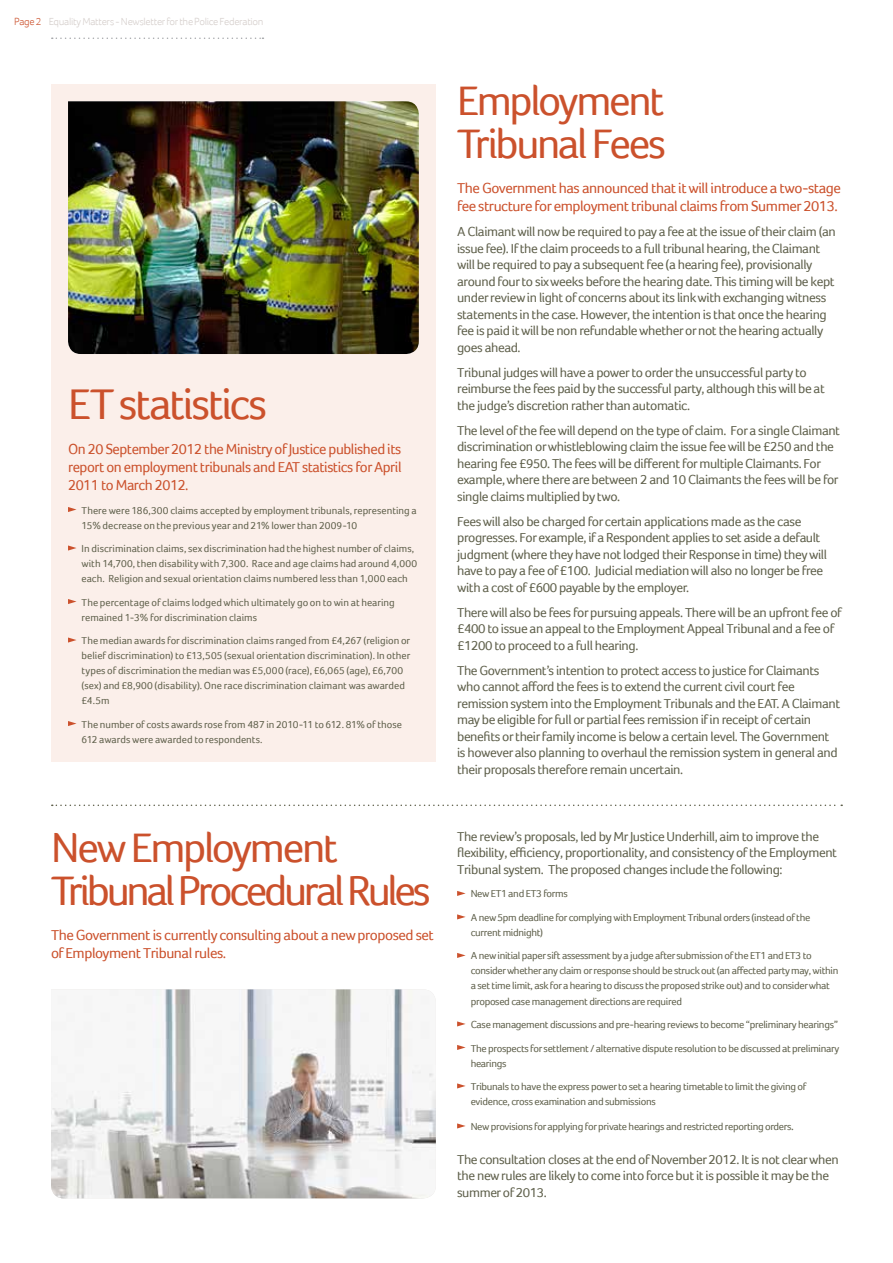
<style>
.page{position:relative;width:893px;height:1263px;background:#fff}
.page>*{position:absolute;margin:0;border:0;box-sizing:border-box;transform-origin:0 0}
.t1{font:45px "Foco";letter-spacing:-.055em;color:#cb512c}
.t2{font:43.2px/43.2px "Foco";letter-spacing:-.065em;color:#cb512c}
.t3{font:15px/18px "Foco";letter-spacing:-.03em;color:#cb512c}
.t4{font:13.5px/16.5px "Foco";letter-spacing:-.03em;color:#5f604b}
.t5{font:10.5px/15px "Foco";color:#5f604b}
.t6{font:10.5px/15px "Foco";letter-spacing:-.03em;color:#5f604b}
.t7{font:300 10.5px "Foco";letter-spacing:-.025em;color:#d4cdca}
.s1{color:#cb512c}
.s2{font-size:12px}
</style>
<div class="page">
<svg style="left:52px;top:38px;width:211px;height:1px"></svg>
<div style="left:51px;top:84px;width:385px;height:678px;background:#fbefea"></div>
<img style="left:68px;top:101px;width:351px;height:253px">
<svg style="left:68px;top:507px;width:9px;height:5px"></svg>
<svg style="left:68px;top:545px;width:9px;height:6px"></svg>
<svg style="left:68px;top:599px;width:9px;height:5px"></svg>
<svg style="left:68px;top:637px;width:9px;height:6px"></svg>
<svg style="left:68px;top:721px;width:9px;height:5px"></svg>
<svg style="left:52px;top:804px;width:790px;height:2px"></svg>
<svg style="left:457px;top:891px;width:9px;height:5px"></svg>
<svg style="left:457px;top:914px;width:9px;height:5px"></svg>
<svg style="left:457px;top:953px;width:9px;height:5px"></svg>
<svg style="left:457px;top:1021px;width:9px;height:5px"></svg>
<svg style="left:457px;top:1045px;width:9px;height:5px"></svg>
<svg style="left:457px;top:1083px;width:9px;height:5px"></svg>
<svg style="left:457px;top:1123px;width:9px;height:5px"></svg>
<img style="left:51px;top:989px;width:385px;height:209px">
<p class="t7" style="left:14px;top:16px;width:251px"><span class="s1">Page 2</span> Equality Matters - Newsletter for the Police Federation</p>
<h1 class="t1" style="left:68px;top:378px;width:201px">ET statistics</h1>
<p class="t3" style="left:68px;top:440px;width:335px;text-align:justify">On 20 September 2012 the Ministry of Justice published its report on employment tribunals and EAT statistics for April 2011 to March 2012.</p>
<p class="t5" style="left:82px;top:502px;width:337px">There were 186,300 claims accepted by employment tribunals, representing a<br>15% decrease on the previous year and 21% lower than 2009-10</p>
<p class="t5" style="left:82px;top:541px;width:337px">In discrimination claims, sex discrimination had the highest number of claims, with 14,700, then disability with 7,300. Race and age claims had around 4,000 each. Religion and sexual orientation claims numbered less than 1,000 each</p>
<p class="t5" style="left:82px;top:594px;width:315px">The percentage of claims lodged which ultimately go on to win at hearing remained 1-3% for discrimination claims</p>
<p class="t5" style="left:82px;top:633px;width:330px">The median awards for discrimination claims ranged from £4,267 (religion or belief discrimination) to £13,505 (sexual orientation discrimination). In other types of discrimination the median was £5,000 (race), £6,065 (age), £6,700 (sex) and £8,900 (disability). One race discrimination claimant was awarded £4.5m</p>
<p class="t5" style="left:82px;top:716px;width:322px">The number of costs awards rose from 487 in 2010-11 to 612. 81% of those<br>612 awards were awarded to respondents.</p>
<h2 class="t2" style="left:51px;top:825px;width:381px">New Employment<br>Tribunal Procedural Rules</h2>
<p class="t3" style="left:51px;top:926px;width:384px">The Government is currently consulting about a new proposed set of Employment Tribunal rules.</p>
<h2 class="t2" style="left:457px;top:78px;width:211px">Employment<br>Tribunal Fees</h2>
<p class="t3" style="left:457px;top:179px;width:385px">The Government has announced that it will introduce a two-stage fee structure for employment tribunal claims from Summer 2013.</p>
<p class="t4" style="left:457px;top:223px;width:380px">A Claimant will now be required to pay a fee at the issue of their claim (an issue fee). If the claim proceeds to a full tribunal hearing, the Claimant will be required to pay a subsequent fee (a hearing fee), provisionally around four to six weeks before the hearing date. This timing will be kept under review in light of concerns about its link with exchanging witness statements in the case. However, the intention is that once the hearing fee is paid it will be non refundable whether or not the hearing actually goes ahead.</p>
<p class="t4" style="left:457px;top:364px;width:369px">Tribunal judges will have a power to order the unsuccessful party to reimburse the fees paid by the successful party, although this will be at the judge’s discretion rather than automatic.</p>
<p class="t4" style="left:457px;top:422px;width:384px">The level of the fee will depend on the type of claim. For a single Claimant discrimination or whistleblowing claim the issue fee will be £250 and the hearing fee £950. The fees will be different for multiple Claimants. For example, where there are between 2 and 10 Claimants the fees will be for single claims multiplied by two.</p>
<p class="t4" style="left:457px;top:513px;width:371px">Fees will also be charged for certain applications made as the case progresses. For example, if a Respondent applies to set aside a default judgment (where they have not lodged their Response in time) they will have to pay a fee of £100. Judicial mediation will also no longer be free with a cost of £600 payable by the employer.</p>
<p class="t4" style="left:457px;top:604px;width:386px">There will also be fees for pursuing appeals. There will be an upfront fee of £400 to issue an appeal to the Employment Appeal Tribunal and a fee of £1200 to proceed to a full hearing.</p>
<p class="t4" style="left:457px;top:662px;width:385px">The Government’s intention to protect access to justice for Claimants who cannot afford the fees is to extend the current civil court fee remission system into the Employment Tribunals and the EAT. A Claimant may be eligible for full or partial fees remission if in receipt of certain benefits or their family income is below a certain level. The Government is however also planning to overhaul the remission system in general and their proposals therefore remain uncertain.</p>
<p class="t4" style="left:457px;top:828px;width:381px">The review’s proposals, led by Mr Justice Underhill, aim to improve the flexibility, efficiency, proportionality, and consistency of the Employment<br>Tribunal system. The proposed changes include the following:</p>
<p class="t6" style="left:471px;top:886px;width:99px">New ET1 and ET3 forms</p>
<p class="t6" style="left:471px;top:910px;width:341px">A new 5pm deadline for complying with Employment Tribunal orders (instead of the current midnight)</p>
<p class="t6" style="left:471px;top:948px;width:369px">A new initial paper sift assessment by a judge after submission of the ET1 and ET3 to consider whether any claim or response should be struck out (an affected party may, within a set time limit, ask for a hearing to discuss the proposed strike out) and to consider what proposed case management directions are required</p>
<p class="t6" style="left:471px;top:1017px;width:369px">Case management discussions and pre-hearing reviews to become “preliminary hearings”</p>
<p class="t6" style="left:471px;top:1040px;width:370px">The prospects for settlement / alternative dispute resolution to be discussed at preliminary hearings</p>
<p class="t6" style="left:471px;top:1079px;width:337px">Tribunals to have the express power to set a hearing timetable to limit the giving of evidence, cross examination and submissions</p>
<p class="t6" style="left:471px;top:1119px;width:325px">New provisions for applying for private hearings and restricted reporting orders<span class="s2">.</span></p>
<p class="t4" style="left:457px;top:1150px;width:383px">The consultation closes at the end of November 2012. It is not clear when the new rules are likely to come into force but it is possible it may be the summer of 2013.</p>
</div>
